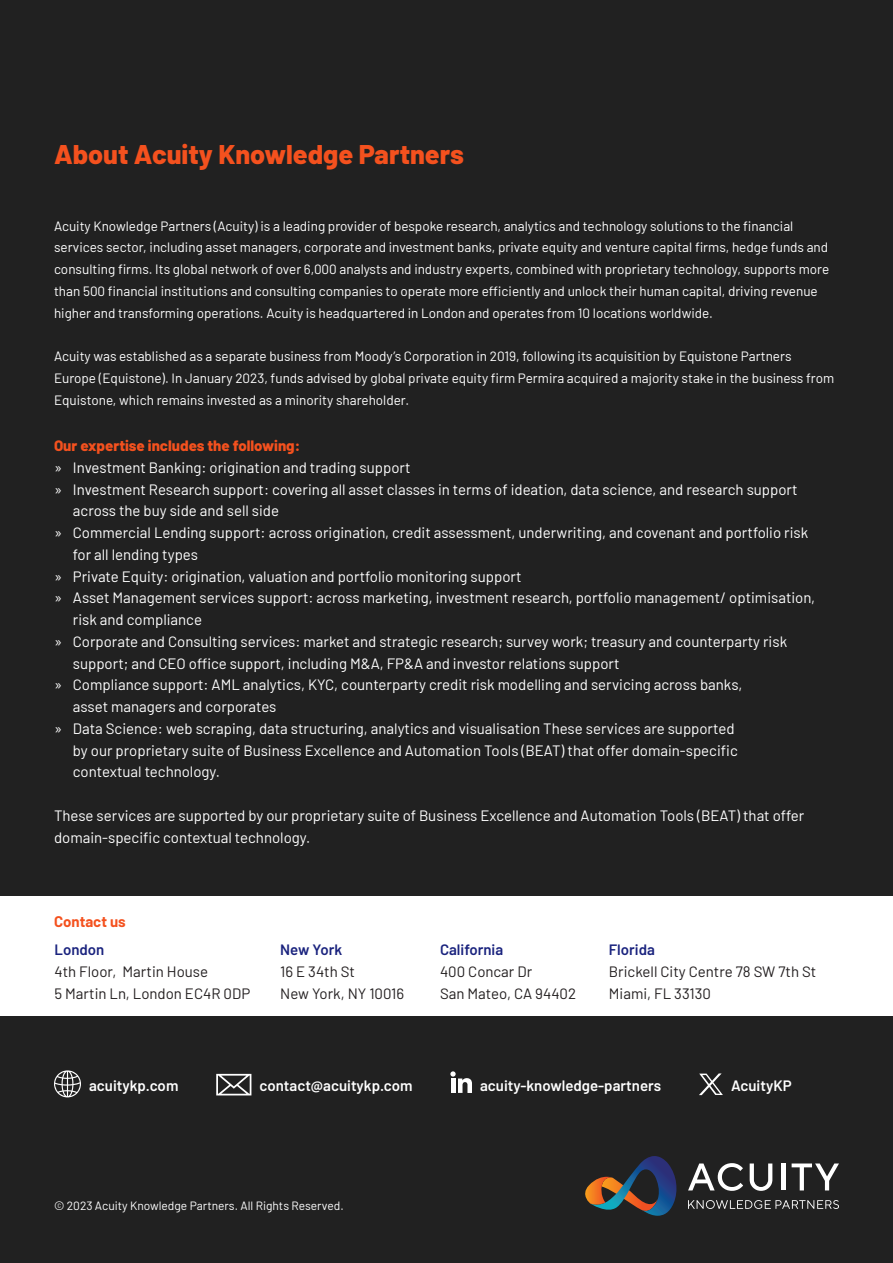
<style>
.page{position:relative;width:893px;height:1263px;background:#212121}
.page>*{position:absolute;margin:0;border:0;box-sizing:border-box;transform-origin:0 0}
.t1{font:800 27px "Barlow";color:#f4511e}
.t2{font:15px/21.8px "Barlow";color:#fff}
.t3{font:15px/21.8px "Barlow";color:#231f20}
.t4{font:600 15px "Barlow";color:#fff}
.t5{font:800 15px "Barlow";color:#f4511e}
.t6{font:600 15px "Barlow";color:#1a237e}
.t7{font:700 15px "Barlow";color:#f4511e}
.t8{font:13.5px/21.8px "Barlow";color:#fff}
.t9{font:12px "Barlow";color:#fff}
</style>
<div class="page">
<svg style="left:688px;top:1163px;width:55px;height:28px"></svg>
<svg style="left:750px;top:1163px;width:22px;height:28px"></svg>
<hr style="left:781px;top:1163px;width:4px;height:27px;background:#fff">
<svg style="left:792px;top:1163px;width:47px;height:27px"></svg>
<svg style="left:688px;top:1200px;width:151px;height:9px"></svg>
<svg style="left:585px;top:1156px;width:92px;height:60px"></svg>
<div style="left:0;top:896px;width:893px;height:120px;background:#fff"></div>
<svg style="left:54px;top:1070px;width:27px;height:27px"></svg>
<svg style="left:216px;top:1074px;width:35px;height:21px"></svg>
<svg style="left:450px;top:1071px;width:22px;height:22px"></svg>
<svg style="left:699px;top:1073px;width:24px;height:22px"></svg>
<h1 class="t1" style="left:54px;top:134px;width:411px">About Acuity Knowledge Partners</h1>
<p class="t8" style="left:54px;top:214px;width:777px">Acuity Knowledge Partners (Acuity) is a leading provider of bespoke research, analytics and technology solutions to the financial services sector, including asset managers, corporate and investment banks, private equity and venture capital firms, hedge funds and consulting firms. Its global network of over 6,000 analysts and industry experts, combined with proprietary technology, supports more than 500 financial institutions and consulting companies to operate more efficiently and unlock their human capital, driving revenue higher and transforming operations. Acuity is headquartered in London and operates from 10 locations worldwide.</p>
<p class="t8" style="left:54px;top:344px;width:782px">Acuity was established as a separate business from Moody’s Corporation in 2019, following its acquisition by Equistone Partners<br>Europe (Equistone). In January 2023, funds advised by global private equity firm Permira acquired a majority stake in the business from<br>Equistone, which remains invested as a minority shareholder.</p>
<p class="t5" style="left:54px;top:434px;width:248px">Our expertise includes the following:</p>
<p class="t2" style="left:54px;top:455px;width:358px">» Investment Banking: origination and trading support</p>
<p class="t2" style="left:54px;top:477px;width:745px">» Investment Research support: covering all asset classes in terms of ideation, data science, and research support</p>
<p class="t2" style="left:73px;top:499px;width:208px">across the buy side and sell side</p>
<p class="t2" style="left:54px;top:521px;width:756px">» Commercial Lending support: across origination, credit assessment, underwriting, and covenant and portfolio risk</p>
<p class="t2" style="left:73px;top:542px;width:127px">for all lending types</p>
<p class="t2" style="left:54px;top:564px;width:469px">» Private Equity: origination, valuation and portfolio monitoring support</p>
<p class="t2" style="left:54px;top:586px;width:763px">» Asset Management services support: across marketing, investment research, portfolio management/ optimisation,</p>
<p class="t2" style="left:73px;top:608px;width:131px">risk and compliance</p>
<p class="t2" style="left:54px;top:629px;width:735px">» Corporate and Consulting services: market and strategic research; survey work; treasury and counterparty risk</p>
<p class="t2" style="left:73px;top:651px;width:548px">support; and CEO office support, including M&amp;A, FP&amp;A and investor relations support</p>
<p class="t2" style="left:54px;top:673px;width:690px">» Compliance support: AML analytics, KYC, counterparty credit risk modelling and servicing across banks,</p>
<p class="t2" style="left:73px;top:695px;width:205px">asset managers and corporates</p>
<p class="t2" style="left:54px;top:716px;width:682px">» Data Science: web scraping, data structuring, analytics and visualisation These services are supported</p>
<p class="t2" style="left:73px;top:738px;width:666px">by our proprietary suite of Business Excellence and Automation Tools (BEAT) that offer domain-specific</p>
<p class="t2" style="left:73px;top:760px;width:149px">contextual technology.</p>
<p class="t2" style="left:54px;top:803px;width:752px">These services are supported by our proprietary suite of Business Excellence and Automation Tools (BEAT) that offer domain-specific contextual technology.</p>
<p class="t7" style="left:54px;top:910px;width:73px">Contact us</p>
<p class="t6" style="left:54px;top:939px;width:51px">London</p>
<p class="t3" style="left:54px;top:959px;width:197px">4th Floor, Martin House<br>5 Martin Ln, London EC4R 0DP</p>
<p class="t6" style="left:280px;top:939px;width:63px">New York</p>
<p class="t3" style="left:280px;top:959px;width:125px">16 E 34th St<br>New York, NY 10016</p>
<p class="t6" style="left:440px;top:939px;width:65px">California</p>
<p class="t3" style="left:440px;top:959px;width:138px">400 Concar Dr<br>San Mateo, CA 94402</p>
<p class="t6" style="left:609px;top:939px;width:48px">Florida</p>
<p class="t3" style="left:609px;top:959px;width:209px">Brickell City Centre 78 SW 7th St<br>Miami, FL 33130</p>
<p class="t4" style="left:89px;top:1074px;width:91px">acuitykp.com</p>
<p class="t4" style="left:260px;top:1074px;width:155px">contact@acuitykp.com</p>
<p class="t4" style="left:480px;top:1074px;width:182px">acuity-knowledge-partners</p>
<p class="t4" style="left:731px;top:1074px;width:62px">AcuityKP</p>
<p class="t9" style="left:54px;top:1196px;width:291px">© 2023 Acuity Knowledge Partners. All Rights Reserved.</p>
</div>
